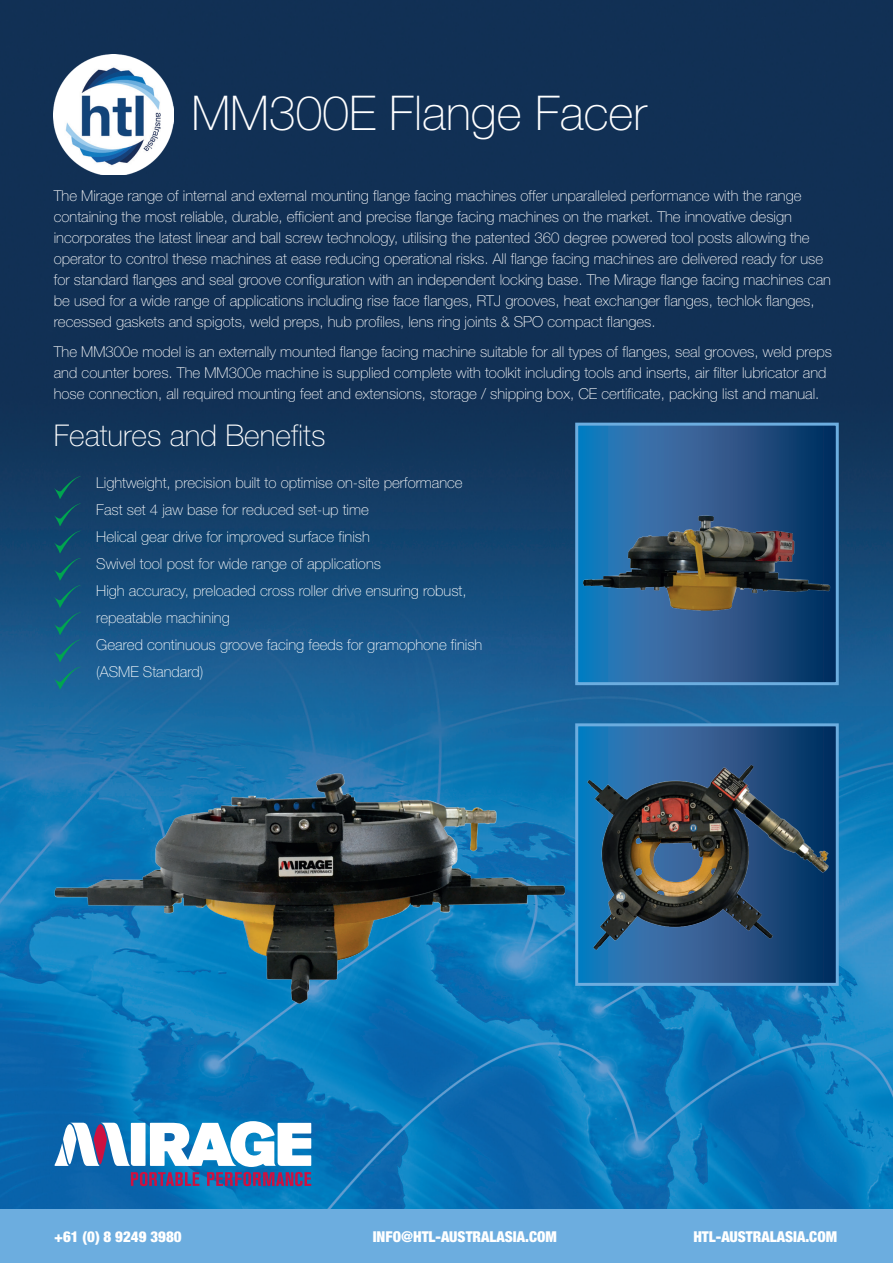
<style>
.page{position:relative;width:893px;height:1263px;background:#fff}
.page>*{position:absolute;margin:0;border:0;box-sizing:border-box;transform-origin:0 0}
.t1{font:100 48px "Helvetica Neue";color:#fff}
.t2{font:100 30px "Helvetica Neue";color:#fff}
.t3{font:100 15px/21px "Helvetica Neue";color:#fff}
.t4{font:900 condensed 15px "Helvetica Neue";color:#fff}
</style>
<div class="page">
<img style="left:0;top:0;width:893px;height:1209px">
<div style="left:0;top:1209px;width:893px;height:54px;background:#6caddf"></div>
<img style="left:54px;top:54px;width:119px;height:120px">
<svg style="left:54px;top:1121px;width:257px;height:65px"></svg>
<img style="left:0;top:747px;width:567px;height:305px">
<svg style="left:54px;top:476px;width:27px;height:214px;background:#145577"></svg>
<svg style="left:579px;top:427px;width:256px;height:254px;background:#245b91"></svg>
<img style="left:579px;top:470px;width:256px;height:193px">
<div style="left:575px;top:423px;width:264px;height:262px;border:3px solid #6caddf"></div>
<svg style="left:579px;top:727px;width:256px;height:18px;background:#245b91"></svg>
<img style="left:579px;top:745px;width:256px;height:237px">
<div style="left:575px;top:723px;width:264px;height:263px;border:3px solid #6caddf"></div>
<h1 class="t1" style="left:191px;top:85px;width:457px">MM300E Flange Facer</h1>
<p class="t3" style="left:54px;top:185px;width:779px">The Mirage range of internal and external mounting flange facing machines offer unparalleled performance with the range containing the most reliable, durable, efficient and precise flange facing machines on the market. The innovative design incorporates the latest linear and ball screw technology, utilising the patented 360 degree powered tool posts allowing the operator to control these machines at ease reducing operational risks. All flange facing machines are delivered ready for use for standard flanges and seal groove configuration with an independent locking base. The Mirage flange facing machines can be used for a wide range of applications including rise face flanges, RTJ grooves, heat exchanger flanges, techlok flanges, recessed gaskets and spigots, weld preps, hub profiles, lens ring joints &amp; SPO compact flanges.</p>
<p class="t3" style="left:54px;top:341px;width:780px">The MM300e model is an externally mounted flange facing machine suitable for all types of flanges, seal grooves, weld preps and counter bores. The MM300e machine is supplied complete with toolkit including tools and inserts, air filter lubricator and hose connection, all required mounting feet and extensions, storage / shipping box, CE certificate, packing list and manual.</p>
<h2 class="t2" style="left:54px;top:418px;width:273px">Features and Benefits</h2>
<p class="t3" style="left:96px;top:469px;width:388px;line-height:27px">Lightweight, precision built to optimise on-site performance Fast set 4 jaw base for reduced set-up time<br>Helical gear drive for improved surface finish<br>Swivel tool post for wide range of applications<br>High accuracy, preloaded cross roller drive ensuring robust, repeatable machining<br>Geared continuous groove facing feeds for gramophone finish (ASME Standard)</p>
<p class="t4" style="left:54px;top:1227px;width:129px">+61 (0) 8 9249 3980</p>
<p class="t4" style="left:373px;top:1227px;width:186px">INFO@HTL-AUSTRALASIA.COM</p>
<p class="t4" style="left:693px;top:1227px;width:145px">HTL-AUSTRALASIA.COM</p>
</div>
